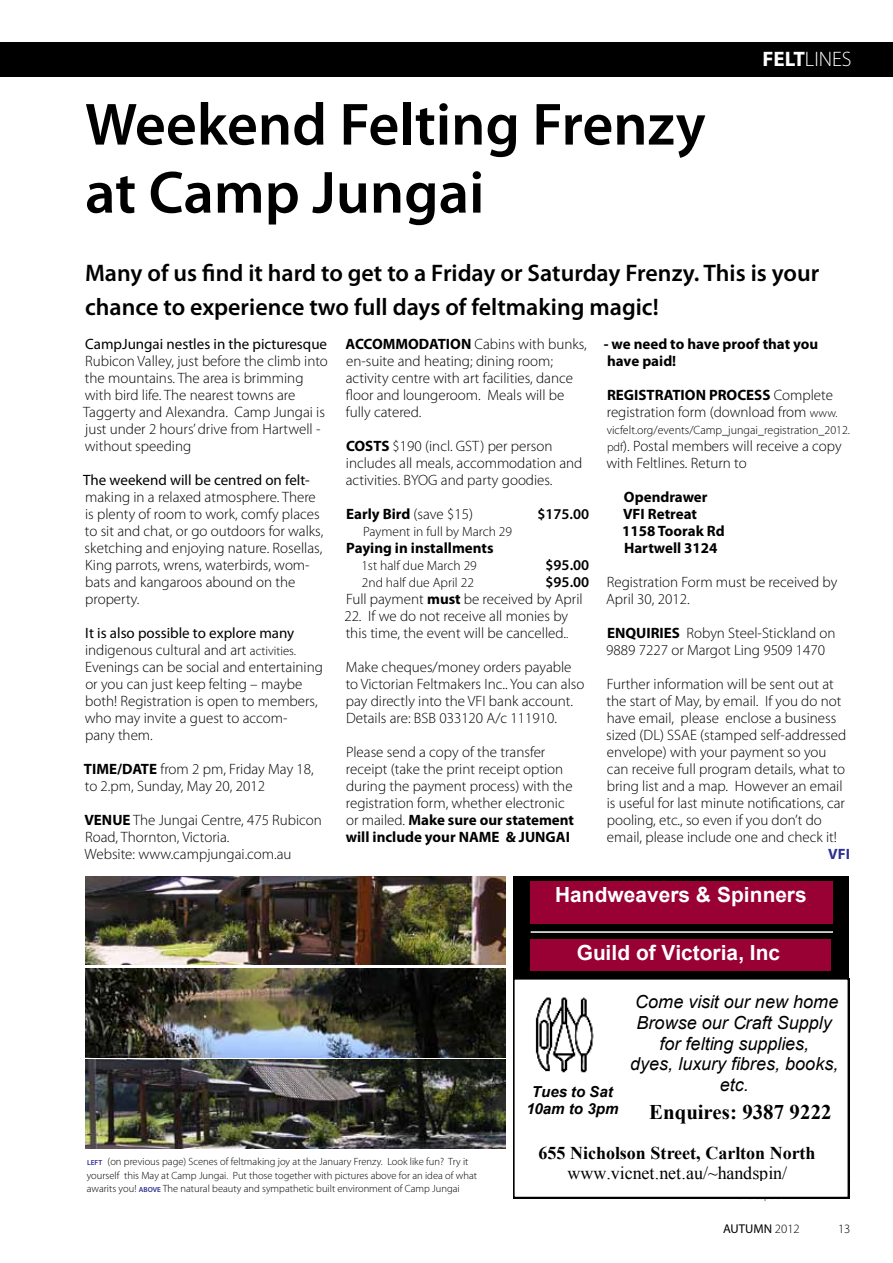
<style>
.page{position:relative;width:893px;height:1263px;background:#fff}
.page>*{position:absolute;margin:0;border:0;box-sizing:border-box;transform-origin:0 0}
.t1{font:600 60px/68.1px "Myriad Pro";color:#000}
.t2{font:600 24px/34px "Myriad Pro";color:#000}
.t3{font:300 21px "Myriad Pro";color:#fff}
.t4{font:700 20.85px "Arial";color:#fff}
.t5{font:700 20.85px "Times New Roman";color:#000}
.t6{font:italic 18px/20.7px "Arial";letter-spacing:.005em;color:#000;text-align:center}
.t7{font:700 18px "Times New Roman";color:#000}
.t8{font:18px "Times New Roman";letter-spacing:-.005em;color:#000}
.t9{font:italic 700 15.15px/17px "Arial";letter-spacing:-.005em;color:#000;text-align:center}
.t10{font:300 15px/17px "Myriad Pro";color:#000}
.t11{font:700 15px/17px "Myriad Pro";color:#000}
.t12{font:15px "Myriad Pro";color:#000}
.t13{font:600 15px "Myriad Pro";color:#000}
.t14{font:700 15px "Myriad Pro";color:#2e3092}
.t15{font:300 13.5px "Myriad Pro";color:#000}
.t16{font:12.75px "Myriad Pro";color:#000}
.t17{font:300 12.75px "Myriad Pro";color:#000}
.t18{font:300 12px "Myriad Pro";color:#000}
.t19{font:300 10.5px/13.5px "Myriad Pro";color:#000}
.s1{font-weight:700}
.s2{font-size:12px}
.s3{font-weight:400}
.s4{font-size:12.75px}
.s5{font-weight:300}
.s6{font-weight:600}
.s7{font-weight:600;font-size:7.35px;color:#2e3092}
</style>
<div class="page">
<div style="left:0;top:43px;width:893px;height:34px;background:#000"></div>
<svg style="left:513px;top:978px;width:336px;height:220px"></svg>
<div style="left:513px;top:876px;width:336px;height:102px;background:#000"></div>
<div style="left:530px;top:882px;width:302px;height:42px;background:#903"></div>
<hr style="left:531px;top:931px;width:302px;height:2px;background:#fff">
<div style="left:530px;top:940px;width:301px;height:31px;background:#903"></div>
<img style="left:521px;top:982px;width:83px;height:97px">
<div style="left:626px;top:991px;width:217px;height:135px;background:#fff"></div>
<div style="left:519px;top:1083px;width:107px;height:43px;background:#fff"></div>
<img style="left:85px;top:876px;width:420px;height:89px">
<img style="left:85px;top:968px;width:420px;height:89px">
<img style="left:85px;top:1060px;width:420px;height:89px">
<h3 class="t3" style="left:763px;top:47px;width:91px"><span class="s1">FELT</span>LINES</h3>
<h1 class="t1" style="left:85px;top:89px;width:622px">Weekend Felting Frenzy at Camp Jungai</h1>
<h2 class="t2" style="left:85px;top:255px;width:736px">Many of us find it hard to get to a Friday or Saturday Frenzy. This is your chance to experience two full days of feltmaking magic!</h2>
<p class="t11" style="left:604px;top:335px;width:216px">- we need to have proof that you have paid!</p>
<p class="t10" style="left:607px;top:386px;width:232px"><span class="s1">REGISTRATION PROCESS</span> Complete registration form (download from <span class="s2">www.</span></p>
<p class="t18" style="left:607px;top:423px;width:245px">vicfelt.org/events/Camp_jungai_registration_2012.</p>
<p class="t10" style="left:606px;top:437px;width:237px"><span class="s2">pdf</span>). Postal members will receive a copy with Feltlines. Return to</p>
<p class="t11" style="left:622px;top:488px;width:104px">Opendrawer<br>VFI Retreat<br>1158 Toorak Rd<br>Hartwell 3124</p>
<p class="t10" style="left:606px;top:574px;width:233px">Registration Form must be received by<br>April 30, 2012.</p>
<p class="t10" style="left:606px;top:625px;width:231px"><span class="s1">ENQUIRIES</span> Robyn Steel-Stickland on<br>9889 7227 or Margot Ling 9509 1470</p>
<p class="t10" style="left:606px;top:676px;width:242px">Further information will be sent out at the start of May, by email. If you do not have email, please enclose a business sized (DL) SSAE (stamped self-addressed envelope) with your payment so you can receive full program details, what to bring list and a map. However an email is useful for last minute notifications, car pooling, etc., so even if you don’t do email, please include one and check it!</p>
<p class="t14" style="left:828px;top:844px;width:21px">VFI</p>
<h3 class="t4" style="left:555px;top:880px;width:253px">Handweavers &amp; Spinners</h3>
<h3 class="t4" style="left:577px;top:938px;width:205px">Guild of Victoria, Inc</h3>
<p class="t6" style="left:630px;top:992px;width:210px">Come visit our new home<br>Browse our Craft Supply for felting supplies,<br>dyes, luxury fibres, books, etc.</p>
<p class="t12" style="left:85px;top:334px;width:243px">CampJungai nestles in the picturesque</p>
<p class="t10" style="left:83px;top:352px;width:246px">Rubicon Valley, just before the climb into the mountains. The area is brimming with bird life. The nearest towns are Taggerty and Alexandra. Camp Jungai is just under 2 hours’ drive from Hartwell - without speeding</p>
<p class="t12" style="left:83px;top:470px;width:228px">The weekend will be centred on felt-</p>
<p class="t10" style="left:85px;top:489px;width:240px">making in a relaxed atmosphere. There is plenty of room to work, comfy places to sit and chat, or go outdoors for walks, sketching and enjoying nature. Rosellas, King parrots, wrens, waterbirds, wom&shy;bats and kangaroos abound on the property.</p>
<p class="t10" style="left:85px;top:625px;width:240px"><span class="s3">It is also possible to explore many </span>indigenous cultural and art <span class="s4">activities.<br></span>Evenings can be social and entertaining or you can just keep felting – maybe both! Registration is open to members, who may invite a guest to accom-<br>pany them.</p>
<p class="t10" style="left:84px;top:761px;width:231px"><span class="s1">TIME/DATE</span> from 2 pm, Friday May 18, to 2.pm, Sunday, May 20, 2012</p>
<p class="t10" style="left:84px;top:812px;width:239px"><span class="s1">VENUE</span> The Jungai Centre, 475 Rubicon<br>Road, Thornton, Victoria.<br>Website: www.campjungai.com.au</p>
<p class="t10" style="left:346px;top:335px;width:243px"><span class="s1">ACCOMMODATION</span> Cabins with bunks, en-suite and heating; dining room; activity centre with art facilities, dance floor and loungeroom. Meals will be fully catered.</p>
<p class="t10" style="left:346px;top:438px;width:238px"><span class="s1">COSTS</span> $190 (incl. GST) per person includes all meals, accommodation and activities. BYOG and party goodies.</p>
<p class="t11" style="left:346px;top:505px;width:128px">Early Bird <span class="s5">(save $15)</span></p>
<p class="t13" style="left:537px;top:504px;width:53px">$175.00</p>
<p class="t15" style="left:363px;top:524px;width:150px">Payment in full by March 29</p>
<p class="t11" style="left:346px;top:539px;width:149px">Paying in installments</p>
<p class="t15" style="left:361px;top:558px;width:117px">1st half due March 29</p>
<p class="t13" style="left:545px;top:555px;width:45px">$95.00</p>
<p class="t15" style="left:362px;top:575px;width:114px">2nd half due April 22</p>
<p class="t10" style="left:346px;top:574px;width:245px;text-indent:200px"><span class="s6">$95.00<br></span>Full payment <span class="s1">must</span> be received by April</p>
<p class="t10" style="left:344px;top:608px;width:225px">22. If we do not receive all monies by this time, the event will be cancelled.<span class="s4">.</span></p>
<p class="t10" style="left:346px;top:659px;width:240px">Make cheques/money orders payable to Victorian Feltmakers Inc.. You can also pay directly into the VFI bank account.<br>Details are: BSB 033120 A/c 111910.</p>
<p class="t10" style="left:346px;top:744px;width:230px">Please send a copy of the transfer receipt (take the print receipt option during the payment process) with the registration form, whether electronic or mailed. <span class="s1">Make sure our statement will include your NAM</span></p>
<p class="t11" style="left:492px;top:828px;width:80px">E &amp; JUNGAI</p>
<p class="t9" style="left:526px;top:1084px;width:94px">Tues to Sat<br>10am to 3pm</p>
<h3 class="t5" style="left:649px;top:1098px;width:184px">Enquires: 9387 9222</h3>
<p class="t7" style="left:539px;top:1140px;width:278px">655 Nicholson Street, Carlton North</p>
<p class="t8" style="left:567px;top:1161px;width:221px">www.vicnet.net.au/~handspin/</p>
<p class="t19" style="left:87px;top:1155px;width:392px"><span class="s7">LEFT</span> (on previous page) Scenes of feltmaking joy at the January Frenzy. Look like fun? Try it yourself this May at Camp Jungai. Put those together with pictures above for an idea of what awarits you! <span class="s7">ABOVE</span> The natural beauty and sympathetic built environment of Camp Jungai</p>
<p class="t16" style="left:723px;top:1221px;width:78px">AUTUMN <span class="s5">2012</span></p>
<p class="t17" style="left:838px;top:1222px;width:14px">13</p>
</div>
